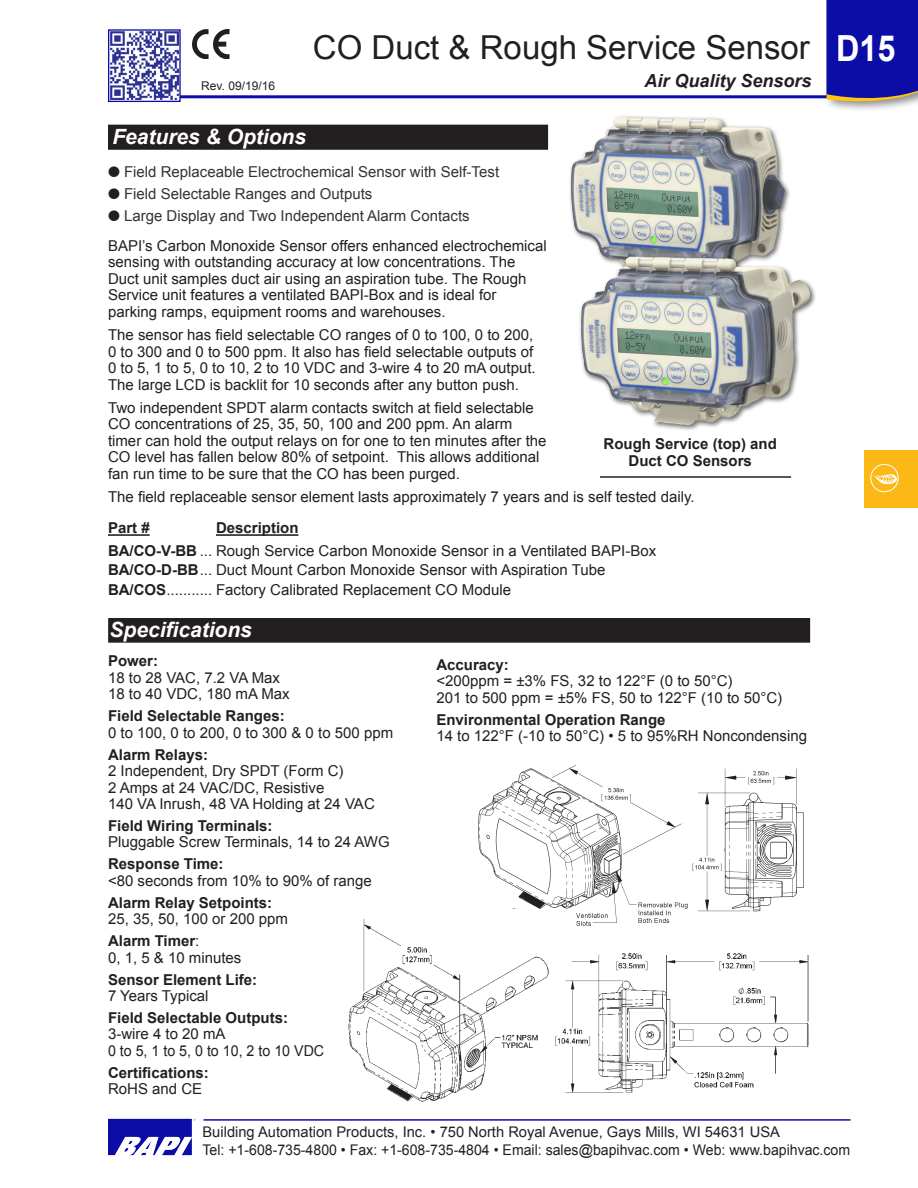
<style>
.page{position:relative;width:918px;height:1188px;background:#fff}
.page>*{position:absolute;margin:0;border:0;box-sizing:border-box;transform-origin:0 0}
.t1{font:700 36px "Arial";color:#fff;scale:.9 1}
.Sub_Section_Title{font:33px "Arial";color:#231f20}
.Subhead{font:italic 700 21px "Arial";color:#fff}
.Section_Title_-_Cont{font:italic 700 18px "Arial";color:#231f20}
.t2{font:15px/16.5px "Arial";color:#231f20}
.Pict_Title{font:700 15px/16.5px "Arial";color:#231f20;text-align:center}
.t3{font:15px "Arial";color:#333}
.t4{font:15px "Arial";color:#231f20;scale:.95 1}
.t5{font:14.7px "Arial";color:#231f20;scale:.96 1}
.t6{font:14.7px "Arial";color:#231f20}
.Body_text{font:12px "Arial";color:#231f20}
.s1{color:#231f20}
.s2{font-weight:700}
.s3{font-weight:400}
</style>
<div class="page">
<hr style="left:124px;top:95px;width:760px;height:3px;background:#0c0ca6">
<img style="left:110px;top:32px;width:69px;height:68px">
<div style="left:108px;top:29px;width:73px;height:73px;border:1px solid #0c0ca6"></div>
<div style="left:823px;top:0;width:95px;height:112px;background:#231f20;opacity:.5"></div>
<svg style="left:826px;top:0;width:92px;height:106px;background:#201ea4"></svg>
<div style="left:864px;top:451px;width:54px;height:57px;background:#fcb814"></div>
<div style="left:870px;top:464px;width:29px;height:28px;border:1px solid #fff;border-radius:50%"></div>
<svg style="left:872px;top:472px;width:27px;height:13px"></svg>
<hr style="left:204px;top:1119px;width:647px;height:2px;background:#0c0ca6">
<img style="left:108px;top:1118px;width:87px;height:38px">
<div style="left:109px;top:125px;width:438px;height:24px;background:#231f20"></div>
<div style="left:108px;top:125px;width:440px;height:25px;border:2px solid #231f20"></div>
<div style="left:109px;top:619px;width:700px;height:23px;background:#231f20"></div>
<div style="left:108px;top:618px;width:702px;height:25px;border:2px solid #231f20"></div>
<img style="left:478px;top:765px;width:326px;height:126px">
<hr style="left:108px;top:534px;width:42px;height:2px;background:#231f20">
<hr style="left:216px;top:534px;width:83px;height:2px;background:#231f20">
<img style="left:192px;top:29px;width:38px;height:30px">
<div style="left:568px;top:115px;width:223px;height:174px;background:#231f20;opacity:.65"></div>
<img style="left:571px;top:117px;width:48px;height:55px">
<hr style="left:600px;top:476px;width:191px;height:2px;background:#231f20">
<div style="left:578px;top:254px;width:238px;height:177px;background:#231f20;opacity:.65"></div>
<img style="left:581px;top:257px;width:229px;height:168px">
<img style="left:348px;top:891px;width:461px;height:211px">
<p class="Body_text" style="left:201px;top:78px;width:75px">Rev. 09/19/16</p>
<p class="Sub_Section_Title" style="left:313px;top:25px;width:499px">CO Duct &amp; Rough Service Sensor</p>
<p class="Section_Title_-_Cont" style="left:644px;top:69px;width:169px">Air Quality Sensors</p>
<p class="Subhead" style="left:112px;top:122px;width:195px">Features &amp; Options</p>
<p class="t3" style="left:108px;top:162px;width:393px"><span class="s1">●</span> Field Replaceable Electrochemical Sensor with Self-Test</p>
<p class="t3" style="left:108px;top:184px;width:266px"><span class="s1">●</span> Field Selectable Ranges and Outputs</p>
<p class="t3" style="left:108px;top:206px;width:363px"><span class="s1">●</span> Large Display and Two Independent Alarm Contacts</p>
<p class="t2" style="left:108px;top:238px;width:440px">BAPI’s Carbon Monoxide Sensor offers enhanced electrochemical sensing with outstanding accuracy at low concentrations. The Duct unit samples duct air using an aspiration tube. The Rough Service unit features a ventilated BAPI-Box and is ideal for parking ramps, equipment rooms and warehouses.</p>
<p class="t2" style="left:108px;top:327px;width:429px">The sensor has field selectable CO ranges of 0 to 100, 0 to 200, 0 to 300 and 0 to 500 ppm. It also has field selectable outputs of 0 to 5, 1 to 5, 0 to 10, 2 to 10 VDC and 3-wire 4 to 20 mA output.<br>The large LCD is backlit for 10 seconds after any button push.</p>
<p class="t2" style="left:108px;top:400px;width:440px">Two independent SPDT alarm contacts switch at field selectable CO concentrations of 25, 35, 50, 100 and 200 ppm. An alarm timer can hold the output relays on for one to ten minutes after the CO level has fallen below 80% of setpoint. This allows additional fan run time to be sure that the CO has been purged.</p>
<p class="t2" style="left:108px;top:489px;width:588px">The field replaceable sensor element lasts approximately 7 years and is self tested daily.</p>
<p class="Pict_Title" style="left:604px;top:436px;width:175px">Rough Service (top) and<br>Duct CO Sensors</p>
<p class="Pict_Title" style="left:108px;top:520px;width:43px">Part #</p>
<p class="Pict_Title" style="left:216px;top:520px;width:84px">Description</p>
<p class="t2" style="left:108px;top:542px;width:550px"><span class="s2">BA/CO-V-BB</span> ... Rough Service Carbon Monoxide Sensor in a Ventilated BAPI-Box</p>
<p class="t2" style="left:108px;top:562px;width:499px"><span class="s2">BA/CO-D-BB</span>... Duct Mount Carbon Monoxide Sensor with Aspiration Tube</p>
<p class="t2" style="left:108px;top:581px;width:405px"><span class="s2">BA/COS</span>........... Factory Calibrated Replacement CO Module</p>
<p class="Subhead" style="left:110px;top:615px;width:144px">Specifications</p>
<p class="Pict_Title" style="left:108px;top:653px;width:52px">Power:</p>
<p class="t2" style="left:108px;top:669px;width:174px">18 to 28 VAC, 7.2 VA Max</p>
<p class="t2" style="left:108px;top:686px;width:183px">18 to 40 VDC, 180 mA Max</p>
<p class="Pict_Title" style="left:108px;top:708px;width:178px">Field Selectable Ranges:</p>
<p class="t2" style="left:108px;top:724px;width:287px">0 to 100, 0 to 200, 0 to 300 &amp; 0 to 500 ppm</p>
<p class="Pict_Title" style="left:108px;top:747px;width:102px">Alarm Relays:</p>
<p class="t2" style="left:108px;top:763px;width:237px">2 Independent, Dry SPDT (Form C)</p>
<p class="t2" style="left:108px;top:779px;width:218px">2 Amps at 24 VAC/DC, Resistive</p>
<p class="t2" style="left:108px;top:796px;width:268px">140 VA Inrush, 48 VA Holding at 24 VAC</p>
<p class="Pict_Title" style="left:108px;top:818px;width:166px">Field Wiring Terminals:</p>
<p class="t2" style="left:108px;top:834px;width:283px">Pluggable Screw Terminals, 14 to 24 AWG</p>
<p class="Pict_Title" style="left:108px;top:856px;width:117px">Response Time:</p>
<p class="t2" style="left:108px;top:873px;width:265px">&lt;80 seconds from 10% to 90% of range</p>
<p class="Pict_Title" style="left:108px;top:895px;width:166px">Alarm Relay Setpoints:</p>
<p class="t2" style="left:108px;top:911px;width:182px">25, 35, 50, 100 or 200 ppm</p>
<p class="Pict_Title" style="left:108px;top:933px;width:93px">Alarm Timer<span class="s3">:</span></p>
<p class="t2" style="left:108px;top:949px;width:135px">0, 1, 5 &amp; 10 minutes</p>
<p class="Pict_Title" style="left:108px;top:972px;width:151px">Sensor Element Life:</p>
<p class="t2" style="left:108px;top:988px;width:102px">7 Years Typical</p>
<p class="Pict_Title" style="left:108px;top:1010px;width:182px">Field Selectable Outputs:</p>
<p class="t2" style="left:108px;top:1026px;width:119px">3-wire 4 to 20 mA</p>
<p class="t4" style="left:108px;top:1041px;width:229px">0 to 5, 1 to 5, 0 to 10, 2 to 10 VDC</p>
<p class="Pict_Title" style="left:108px;top:1065px;width:102px">Certifications:</p>
<p class="t2" style="left:108px;top:1081px;width:96px">RoHS and CE</p>
<p class="Pict_Title" style="left:436px;top:657px;width:74px">Accuracy:</p>
<p class="t2" style="left:436px;top:673px;width:298px">&lt;200ppm = ±3% FS, 32 to 122°F (0 to 50°C)</p>
<p class="t2" style="left:436px;top:690px;width:347px">201 to 500 ppm = ±5% FS, 50 to 122°F (10 to 50°C)</p>
<p class="Pict_Title" style="left:436px;top:712px;width:231px">Environmental Operation Range</p>
<p class="t2" style="left:436px;top:728px;width:372px">14 to 122°F (-10 to 50°C) • 5 to 95%RH Noncondensing</p>
<p class="t1" style="left:836px;top:24px;width:68px">D15</p>
<p class="t6" style="left:202px;top:1123px;width:579px">Building Automation Products, Inc. • 750 North Royal Avenue, Gays Mills, WI 54631 USA</p>
<p class="t5" style="left:202px;top:1141px;width:676px">Tel: +1-608-735-4800 • Fax: +1-608-735-4804 • Email: sales@bapihvac.com • Web: www.bapihvac.com</p>
</div>
